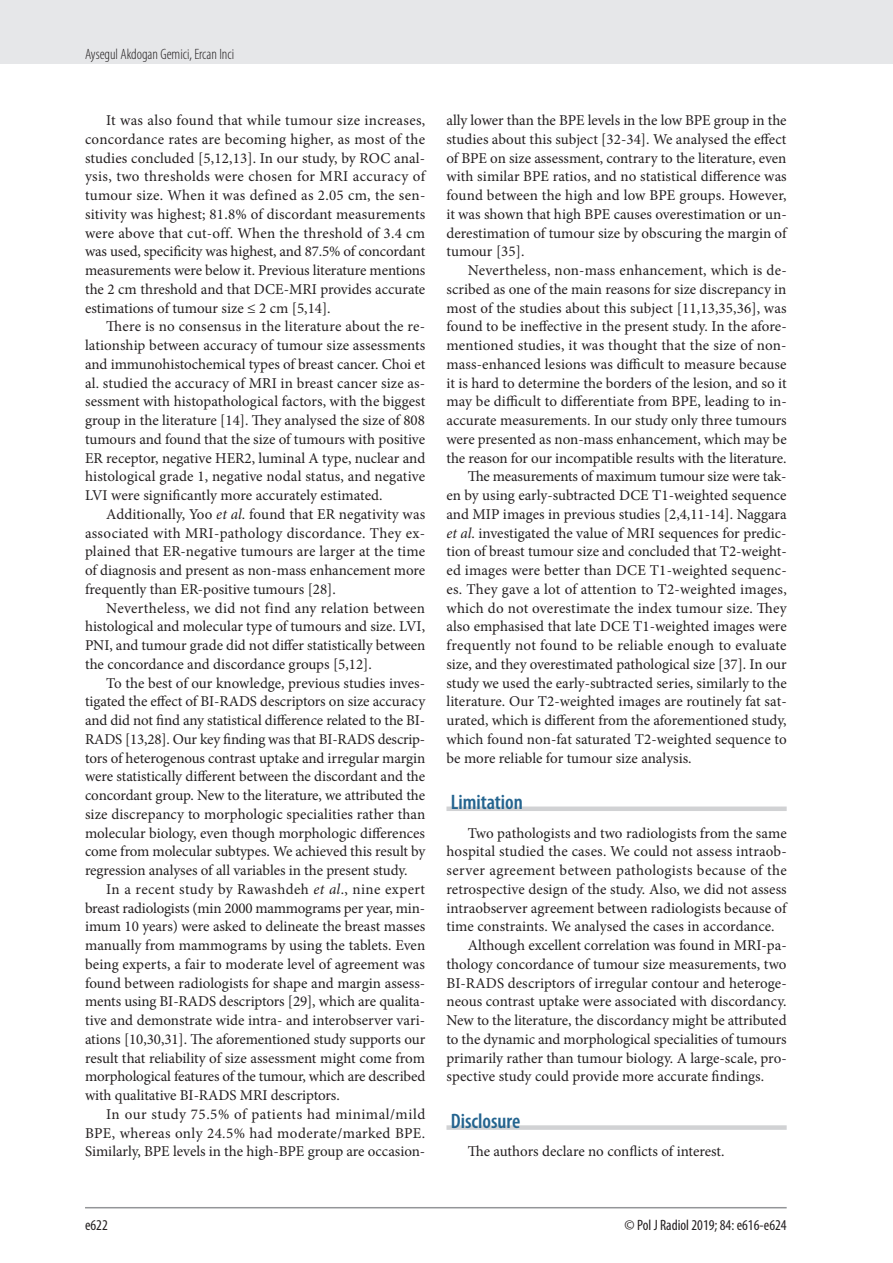
<style>
.page{position:relative;width:893px;height:1263px;background:#fff}
.page>*{position:absolute;margin:0;border:0;box-sizing:border-box;transform-origin:0 0}
.t1{font:600 condensed 21px "Myriad Pro";color:#24648f}
.t2{font:15px/18.8px "Minion Pro";color:#231f20;text-align:justify}
.t3{font:15px "Minion Pro";letter-spacing:.025em;color:#231f20}
.t4{font:condensed 15px "Myriad Pro";color:#231f20}
.t5{font:300 condensed 15px "Myriad Pro";color:#231f20}
.s1{font-style:italic}
</style>
<div class="page">
<div style="left:0;top:0;width:893px;height:64px;background:#e6e7e9"></div>
<hr style="left:85px;top:1207px;width:702px;height:1px;background:#939598">
<div style="left:446px;top:806px;width:341px;height:5px;background:#d1d2d4"></div>
<div style="left:446px;top:1125px;width:341px;height:5px;background:#d1d2d4"></div>
<p class="t5" style="left:85px;top:45px;width:151px">Aysegul Akdogan Gemici, Ercan Inci</p>
<p class="t2" style="left:85px;top:111px;width:342px;text-indent:21px">It was also found that while tumour size increases, concordance rates are becoming higher, as most of the studies concluded [5,12,13]. In our study, by ROC anal&shy;ysis, two thresholds were chosen for MRI accuracy of tumour size. When it was defined as 2.05 cm, the sen&shy;sitivity was highest; 81.8% of discordant measurements were above that cut-off. When the threshold of 3.4 cm was used, specificity was highest, and 87.5% of concordant measurements were below it. Previous literature mentions the 2 cm threshold and that DCE-MRI provides accurate estimations of tumour size ≤ 2 cm [5,14].</p>
<p class="t2" style="left:85px;top:317px;width:342px;text-indent:21px">There is no consensus in the literature about the re&shy;lationship between accuracy of tumour size assessments and immunohistochemical types of breast cancer. Choi et al. studied the accuracy of MRI in breast cancer size as&shy;sessment with histopathological factors, with the biggest group in the literature [14]. They analysed the size of 808 tumours and found that the size of tumours with positive ER receptor, negative HER2, luminal A type, nuclear and histological grade 1, negative nodal status, and negative LVI were significantly more accurately estimated.</p>
<p class="t2" style="left:85px;top:505px;width:342px;text-indent:21px">Additionally, Yoo <span class="s1">et al</span>. found that ER negativity was associated with MRI-pathology discordance. They ex&shy;plained that ER-negative tumours are larger at the time of diagnosis and present as non-mass enhancement more frequently than ER-positive tumours [28].</p>
<p class="t2" style="left:85px;top:598px;width:342px;text-indent:21px">Nevertheless, we did not find any relation between histological and molecular type of tumours and size. LVI, PNI, and tumour grade did not differ statistically between the concordance and discordance groups [5,12].</p>
<p class="t2" style="left:85px;top:673px;width:342px;text-indent:21px">To the best of our knowledge, previous studies inves&shy;tigated the effect of BI-RADS descriptors on size accuracy and did not find any statistical difference related to the BI-RADS [13,28]. Our key finding was that BI-RADS descrip&shy;tors of heterogenous contrast uptake and irregular margin were statistically different between the discordant and the concordant group. New to the literature, we attributed the size discrepancy to morphologic specialities rather than molecular biology, even though morphologic differences come from molecular subtypes. We achieved this result by regression analyses of all variables in the present study.</p>
<p class="t2" style="left:85px;top:880px;width:342px;text-indent:21px">In a recent study by Rawashdeh <span class="s1">et al</span>., nine expert breast radiologists (min 2000 mammograms per year, min&shy;imum 10 years) were asked to delineate the breast masses manually from mammograms by using the tablets. Even being experts, a fair to moderate level of agreement was found between radiologists for shape and margin assess&shy;ments using BI-RADS descriptors [29], which are qualita&shy;tive and demonstrate wide intra- and interobserver vari&shy;ations [10,30,31]. The aforementioned study supports our result that reliability of size assessment might come from morphological features of the tumour, which are described with qualitative BI-RADS MRI descriptors.</p>
<p class="t2" style="left:85px;top:1105px;width:342px;text-indent:21px">In our study 75.5% of patients had minimal/mild BPE, whereas only 24.5% had moderate/marked BPE.<br>Similarly, BPE levels in the high-BPE group are occasion-</p>
<p class="t2" style="left:446px;top:111px;width:342px">ally lower than the BPE levels in the low BPE group in the studies about this subject [32-34]. We analysed the effect of BPE on size assessment, contrary to the literature, even with similar BPE ratios, and no statistical difference was found between the high and low BPE groups. However, it was shown that high BPE causes overestimation or un&shy;derestimation of tumour size by obscuring the margin of tumour [35].</p>
<p class="t2" style="left:468px;top:261px;width:320px">Nevertheless, non-mass enhancement, which is de-</p>
<p class="t2" style="left:446px;top:280px;width:342px">scribed as one of the main reasons for size discrepancy in</p>
<p class="t2" style="left:446px;top:298px;width:341px">most of the studies about this subject [11,13,35,36], was</p>
<p class="t2" style="left:446px;top:317px;width:342px">found to be ineffective in the present study. In the afore-</p>
<p class="t2" style="left:446px;top:336px;width:342px">mentioned studies, it was thought that the size of non-</p>
<p class="t2" style="left:446px;top:355px;width:342px">mass-enhanced lesions was difficult to measure because</p>
<p class="t2" style="left:446px;top:373px;width:342px">it is hard to determine the borders of the lesion, and so it</p>
<p class="t2" style="left:446px;top:392px;width:342px">may be difficult to differentiate from BPE, leading to in-</p>
<p class="t2" style="left:446px;top:411px;width:342px">accurate measurements. In our study only three tumours</p>
<p class="t2" style="left:446px;top:430px;width:342px">were presented as non-mass enhancement, which may be</p>
<p class="t2" style="left:446px;top:448px;width:342px">the reason for our incompatible results with the literature.</p>
<p class="t2" style="left:468px;top:467px;width:320px">The measurements of maximum tumour size were tak-</p>
<p class="t2" style="left:446px;top:486px;width:342px">en by using early-subtracted DCE T1-weighted sequence</p>
<p class="t2" style="left:446px;top:505px;width:342px">and MIP images in previous studies [2,4,11-14]. Naggara</p>
<p class="t2" style="left:446px;top:523px;width:342px"><span class="s1">et al</span>. investigated the value of MRI sequences for predic-</p>
<p class="t2" style="left:446px;top:542px;width:342px">tion of breast tumour size and concluded that T2-weight-</p>
<p class="t2" style="left:446px;top:561px;width:342px">ed images were better than DCE T1-weighted sequenc-</p>
<p class="t2" style="left:446px;top:580px;width:342px">es. They gave a lot of attention to T2-weighted images,</p>
<p class="t2" style="left:446px;top:598px;width:342px">which do not overestimate the index tumour size. They</p>
<p class="t2" style="left:446px;top:617px;width:342px">also emphasised that late DCE T1-weighted images were</p>
<p class="t2" style="left:446px;top:636px;width:342px">frequently not found to be reliable enough to evaluate</p>
<p class="t2" style="left:446px;top:655px;width:342px">size, and they overestimated pathological size [37]. In our</p>
<p class="t2" style="left:446px;top:673px;width:342px">study we used the early-subtracted series, similarly to the</p>
<p class="t2" style="left:446px;top:692px;width:342px">literature. Our T2-weighted images are routinely fat sat-</p>
<p class="t2" style="left:446px;top:711px;width:342px">urated, which is different from the aforementioned study,</p>
<p class="t2" style="left:446px;top:730px;width:342px">which found non-fat saturated T2-weighted sequence to</p>
<p class="t2" style="left:446px;top:748px;width:247px">be more reliable for tumour size analysis.</p>
<h1 class="t1" style="left:451px;top:789px;width:74px">Limitation</h1>
<p class="t2" style="left:468px;top:823px;width:320px">Two pathologists and two radiologists from the same</p>
<p class="t2" style="left:446px;top:842px;width:342px">hospital studied the cases. We could not assess intraob-</p>
<p class="t3" style="left:446px;top:860px;width:342px">server agreement between pathologists because of the</p>
<p class="t2" style="left:446px;top:880px;width:342px">retrospective design of the study. Also, we did not assess</p>
<p class="t2" style="left:446px;top:898px;width:342px">intraobserver agreement between radiologists because of</p>
<p class="t2" style="left:446px;top:917px;width:330px">time constraints. We analysed the cases in accordance.</p>
<p class="t2" style="left:468px;top:936px;width:321px">Although excellent correlation was found in MRI-pa-</p>
<p class="t2" style="left:446px;top:955px;width:342px">thology concordance of tumour size measurements, two</p>
<p class="t2" style="left:446px;top:973px;width:342px">BI-RADS descriptors of irregular contour and heteroge-</p>
<p class="t2" style="left:446px;top:992px;width:342px">neous contrast uptake were associated with discordancy.</p>
<p class="t2" style="left:446px;top:1011px;width:342px">New to the literature, the discordancy might be attributed</p>
<p class="t2" style="left:446px;top:1030px;width:342px">to the dynamic and morphological specialities of tumours</p>
<p class="t2" style="left:446px;top:1048px;width:342px">primarily rather than tumour biology. A large-scale, pro-</p>
<p class="t2" style="left:446px;top:1067px;width:319px">spective study could provide more accurate findings.</p>
<h1 class="t1" style="left:451px;top:1108px;width:71px">Disclosure</h1>
<p class="t2" style="left:468px;top:1142px;width:258px">The authors declare no conflicts of interest.</p>
<p class="t4" style="left:85px;top:1216px;width:24px">e622</p>
<p class="t4" style="left:625px;top:1216px;width:164px">© Pol J Radiol 2019; 84: e616-e624</p>
</div>
